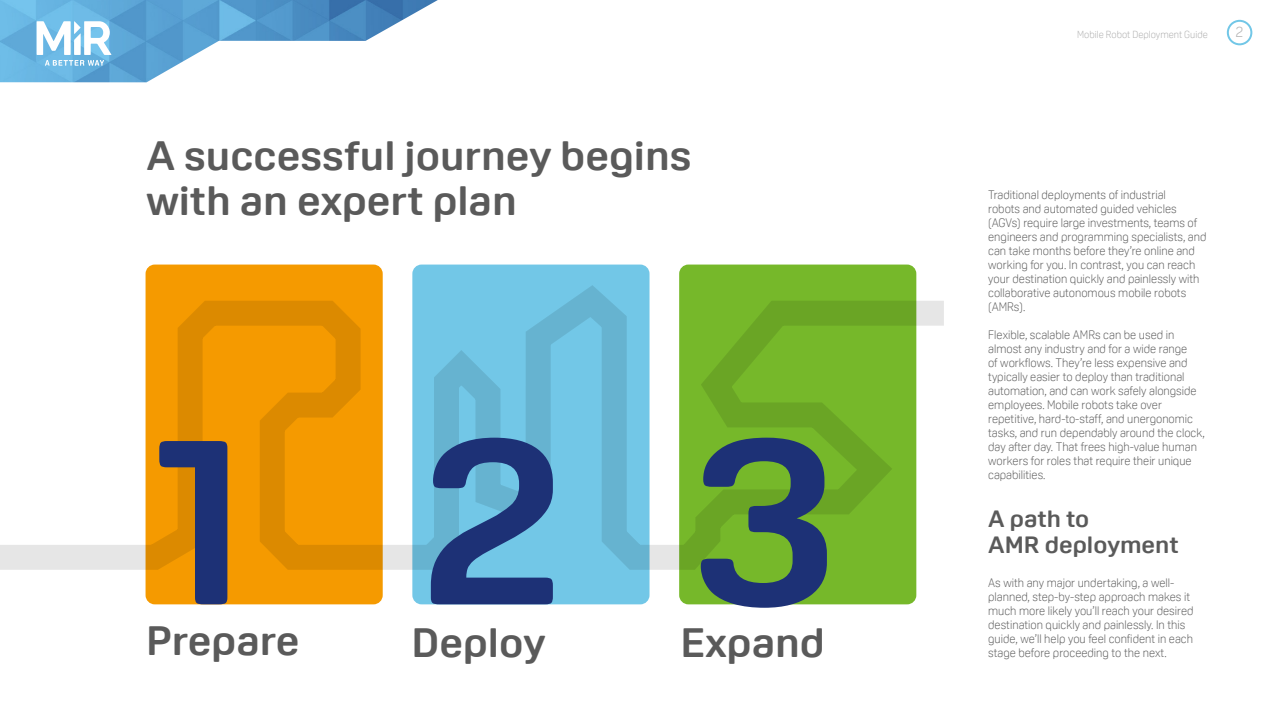
<style>
.page{position:relative;width:1281px;height:720px;background:#fff}
.page>*{position:absolute;margin:0;border:0;box-sizing:border-box;transform-origin:0 0}
.t1{font:700 243px "Oscine";color:#1d3176;scale:1.12 1}
.t2{font:700 40px/45.1px "Oscine";color:#5a5a5a;scale:1.12 1}
.t3{font:700 23px/26px "Oscine";color:#5a5a5a;scale:1.12 1}
.t4{font:300 15px "Oscine";color:#adadad}
.t5{font:300 12px/14px "Oscine";color:#5a5a5a}
.t6{font:300 10px "Oscine";color:#adadad}
</style>
<div class="page">
<div style="left:145px;top:265px;width:237px;height:339px;background:#f59a00;border-radius:9px"></div>
<div style="left:412px;top:265px;width:237px;height:339px;background:#72c7e7;border-radius:9px"></div>
<div style="left:679px;top:265px;width:237px;height:339px;background:#76b82a;border-radius:9px"></div>
<svg style="left:0;top:278px;width:944px;height:293px"></svg>
<img style="left:0;top:0;width:438px;height:82px">
<svg style="left:37px;top:21px;width:74px;height:45px"></svg>
<div style="left:1226px;top:20px;width:25px;height:25px;border:2px solid #72c7e7;border-radius:50%"></div>
<h2 class="t2" style="left:146px;top:134px;width:488px">A successful journey begins with an expert plan</h2>
<h1 class="t1" style="left:152px;top:382px;width:613px">123</h1>
<h2 class="t2" style="left:146px;top:618px;width:138px">Prepare</h2>
<h2 class="t2" style="left:411px;top:620px;width:121px">Deploy</h2>
<h2 class="t2" style="left:680px;top:620px;width:130px">Expand</h2>
<p class="t6" style="left:1076px;top:28px;width:132px">Mobile Robot Deployment Guide</p>
<p class="t4" style="left:1235px;top:23px;width:9px">2</p>
<p class="t5" style="left:987px;top:188px;width:220px">Traditional deployments of industrial<br>robots and automated guided vehicles (AGVs) require large investments, teams of engineers and programming specialists, and can take months before they’re online and working for you. In contrast, you can reach your destination quickly and painlessly with collaborative autonomous mobile robots (AMRs).</p>
<p class="t5" style="left:987px;top:328px;width:218px">Flexible, scalable AMRs can be used in almost any industry and for a wide range<br>of workflows. They’re less expensive and typically easier to deploy than traditional automation, and can work safely alongside employees. Mobile robots take over repetitive, hard-to-staff, and unergonomic tasks, and run dependably around the clock, day after day. That frees high-value human workers for roles that require their unique capabilities.</p>
<h3 class="t3" style="left:987px;top:506px;width:172px">A path to<br>AMR deployment</h3>
<p class="t5" style="left:987px;top:576px;width:207px">As with any major undertaking, a well&shy;planned, step-by-step approach makes it much more likely you’ll reach your desired destination quickly and painlessly. In this guide, we’ll help you feel confident in each</p>
<p class="t5" style="left:987px;top:646px;width:180px">stage before proceeding to the next.</p>
</div>
